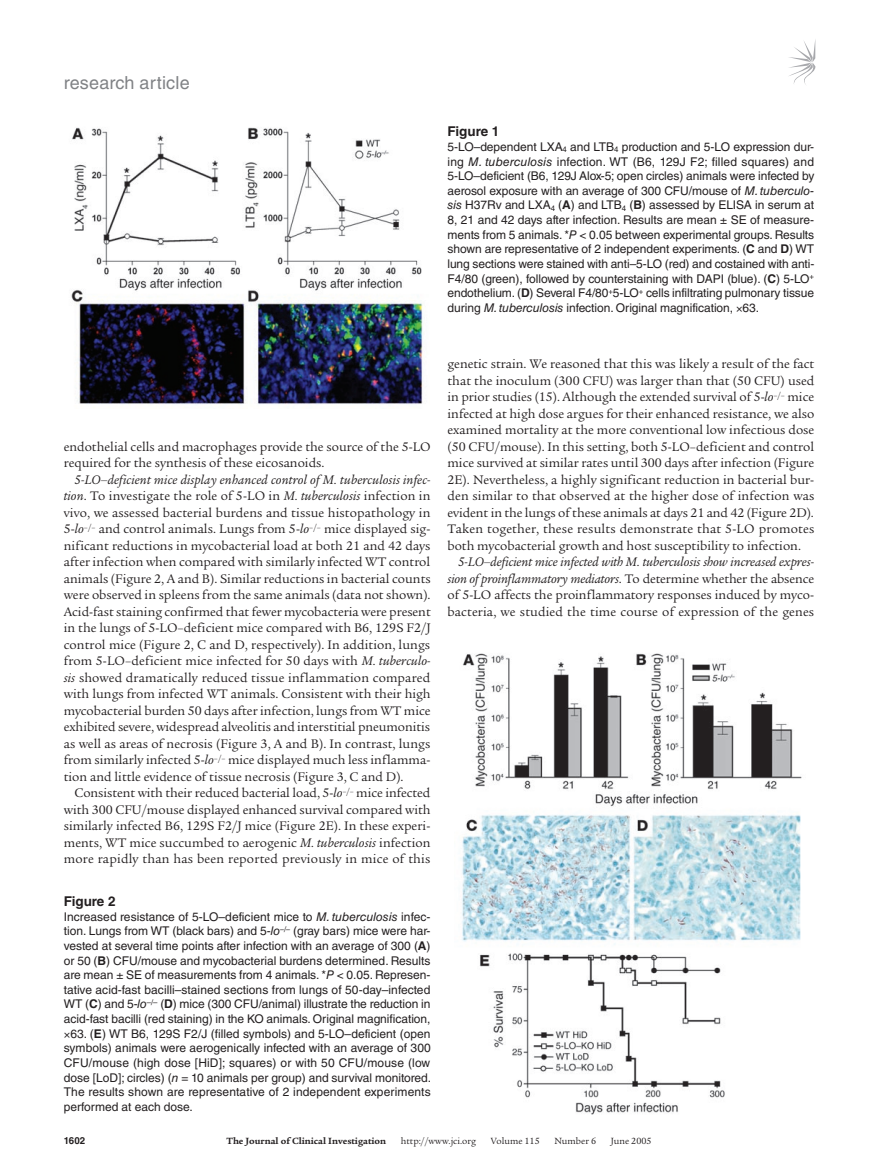
<style>
.page{position:relative;width:878px;height:1174px;background:#fff}
.page>*{position:absolute;margin:0;border:0;box-sizing:border-box;transform-origin:0 0}
.t1{font:18px "Helvetica LT Std";letter-spacing:.01em;color:#808285}
.t2{font:13.5px/16.5px "Legacy Serif Std";color:#231f20;text-align:justify}
.t3{font:700 13.5px "Helvetica LT Std";color:#231f20}
.t4{font:12px/14.7px "Helvetica LT Std";color:#231f20;text-align:justify}
.t5{font:9.75px "Legacy Serif Std";color:#231f20}
.t6{font:700 9.75px "Legacy Serif Std";color:#231f20}
.t7{font:700 9.75px "Helvetica LT Std";color:#231f20}
.s1{font-style:italic}
.s2{font-weight:700}
</style>
<div class="page">
<svg style="left:789px;top:41px;width:26px;height:44px"></svg>
<img style="left:71px;top:127px;width:352px;height:278px">
<img style="left:460px;top:653px;width:342px;height:462px">
<h1 class="t1" style="left:64px;top:72px;width:127px">research article</h1>
<p class="t3" style="left:447px;top:123px;width:53px">Figure 1</p>
<p class="t4" style="left:447px;top:139px;width:368px">5-LO–dependent LXA<sub>4</sub> and LTB<sub>4</sub> production and 5-LO expression dur&shy;ing <span class="s1">M. tuberculosis</span> infection. WT (B6, 129J F2; filled squares) and 5-LO–deficient (B6, 129J Alox-5; open circles) animals were infected by aerosol exposure with an average of 300 CFU/mouse of <span class="s1">M. tuberculo&shy;sis</span> H37Rv and LXA<sub>4</sub> (<span class="s2">A</span>) and LTB<sub>4</sub> (<span class="s2">B</span>) assessed by ELISA in serum at 8, 21 and 42 days after infection. Results are mean ± SE of measure&shy;ments from 5 animals. *<span class="s1">P</span> &lt; 0.05 between experimental groups. Results shown are representative of 2 independent experiments. (<span class="s2">C</span> and <span class="s2">D</span>) WT lung sections were stained with anti–5-LO (red) and costained with anti-F4/80 (green), followed by counterstaining with DAPI (blue). (<span class="s2">C</span>) 5-LO<sup>+ </sup>endothelium. (<span class="s2">D</span>) Several F4/80<sup>+</sup>5-LO<sup>+</sup> cells infiltrating pulmonary tissue during <span class="s1">M. tuberculosis</span> infection. Original magnification, 63.</p>
<p class="t2" style="left:64px;top:438px;width:368px">endothelial cells and macrophages provide the source of the 5-LO required for the synthesis of these eicosanoids.</p>
<p class="t2" style="left:64px;top:471px;width:368px;text-indent:11px"><span class="s1">5-LO–deficient mice display enhanced control of M. tuberculosis infec&shy;tion</span>. To investigate the role of 5-LO in <span class="s1">M. tuberculosis</span> infection in vivo, we assessed bacterial burdens and tissue histopathology in 5-<span class="s1">lo</span><sup>–/–</sup> and control animals. Lungs from 5-<span class="s1">lo</span><sup>–/–</sup> mice displayed sig&shy;nificant reductions in mycobacterial load at both 21 and 42 days after infection when compared with similarly infected WT control animals (Figure 2, A and B). Similar reductions in bacterial counts were observed in spleens from the same animals (data not shown).<br>Acid-fast staining confirmed that fewer mycobacteria were present in the lungs of 5-LO–deficient mice compared with B6, 129S F2/J control mice (Figure 2, C and D, respectively). In addition, lungs from 5-LO–deficient mice infected for 50 days with <span class="s1">M. tuberculo&shy;sis</span> showed dramatically reduced tissue inflammation compared with lungs from infected WT animals. Consistent with their high mycobacterial burden 50 days after infection, lungs from WT mice exhibited severe, widespread alveolitis and interstitial pneumonitis as well as areas of necrosis (Figure 3, A and B). In contrast, lungs from similarly infected 5-<span class="s1">lo</span><sup>–/–</sup> mice displayed much less inflamma&shy;tion and little evidence of tissue necrosis (Figure 3, C and D).</p>
<p class="t2" style="left:64px;top:785px;width:368px;text-indent:11px">Consistent with their reduced bacterial load, 5-<span class="s1">lo</span><sup>–/–</sup> mice infected with 300 CFU/mouse displayed enhanced survival compared with similarly infected B6, 129S F2/J mice (Figure 2E). In these experi&shy;ments, WT mice succumbed to aerogenic <span class="s1">M. tuberculosis</span> infection more rapidly than has been reported previously in mice of this</p>
<p class="t3" style="left:64px;top:893px;width:53px">Figure 2</p>
<p class="t4" style="left:64px;top:909px;width:368px">Increased resistance of 5-LO–deficient mice to <span class="s1">M. tuberculosis</span> infec&shy;tion. Lungs from WT (black bars) and 5-<span class="s1">lo</span><sup>–/–</sup> (gray bars) mice were har&shy;vested at several time points after infection with an average of 300 (<span class="s2">A</span>) or 50 (<span class="s2">B</span>) CFU/mouse and mycobacterial burdens determined. Results are mean ± SE of measurements from 4 animals. *<span class="s1">P</span> &lt; 0.05. Represen&shy;tative acid-fast bacilli–stained sections from lungs of 50-day–infected WT (<span class="s2">C</span>) and 5-<span class="s1">lo</span><sup>–/–</sup> (<span class="s2">D</span>) mice (300 CFU/animal) illustrate the reduction in acid-fast bacilli (red staining) in the KO animals. Original magnification,</p>
<p class="t4" style="left:64px;top:1026px;width:369px;text-indent:7px">63. (<span class="s2">E</span>) WT B6, 129S F2/J (filled symbols) and 5-LO–deficient (open symbols) animals were aerogenically infected with an average of 300<br>CFU/mouse (high dose [HiD]; squares) or with 50 CFU/mouse (low dose [LoD]; circles) (<span class="s1">n</span> = 10 animals per group) and survival monitored.<br>The results shown are representative of 2 independent experiments performed at each dose.</p>
<p class="t2" style="left:447px;top:356px;width:368px">genetic strain. We reasoned that this was likely a result of the fact that the inoculum (300 CFU) was larger than that (50 CFU) used in prior studies (15). Although the extended survival of 5-<span class="s1">lo</span><sup>–/–</sup> mice infected at high dose argues for their enhanced resistance, we also examined mortality at the more conventional low infectious dose (50 CFU/mouse). In this setting, both 5-LO–deficient and control mice survived at similar rates until 300 days after infection (Figure 2E). Nevertheless, a highly significant reduction in bacterial bur&shy;den similar to that observed at the higher dose of infection was evident in the lungs of these animals at days 21 and 42 (Figure 2D).<br>Taken together, these results demonstrate that 5-LO promotes both mycobacterial growth and host susceptibility to infection.</p>
<p class="t2" style="left:447px;top:554px;width:368px;text-indent:11px"><span class="s1">5-LO–deficient mice infected with M. tuberculosis show increased expres&shy;sion of proinflammatory mediators</span>. To determine whether the absence of 5-LO affects the proinflammatory responses induced by myco&shy;bacteria, we studied the time course of expression of the genes</p>
<p class="t7" style="left:64px;top:1134px;width:23px">1602</p>
<p class="t6" style="left:226px;top:1135px;width:161px">The Journal of Clinical Investigation</p>
<p class="t5" style="left:401px;top:1135px;width:77px">http://www.jci.org</p>
<p class="t5" style="left:491px;top:1135px;width:50px">Volume 115</p>
<p class="t5" style="left:554px;top:1135px;width:43px">Number 6</p>
<p class="t5" style="left:610px;top:1135px;width:42px">June 2005</p>
</div>
